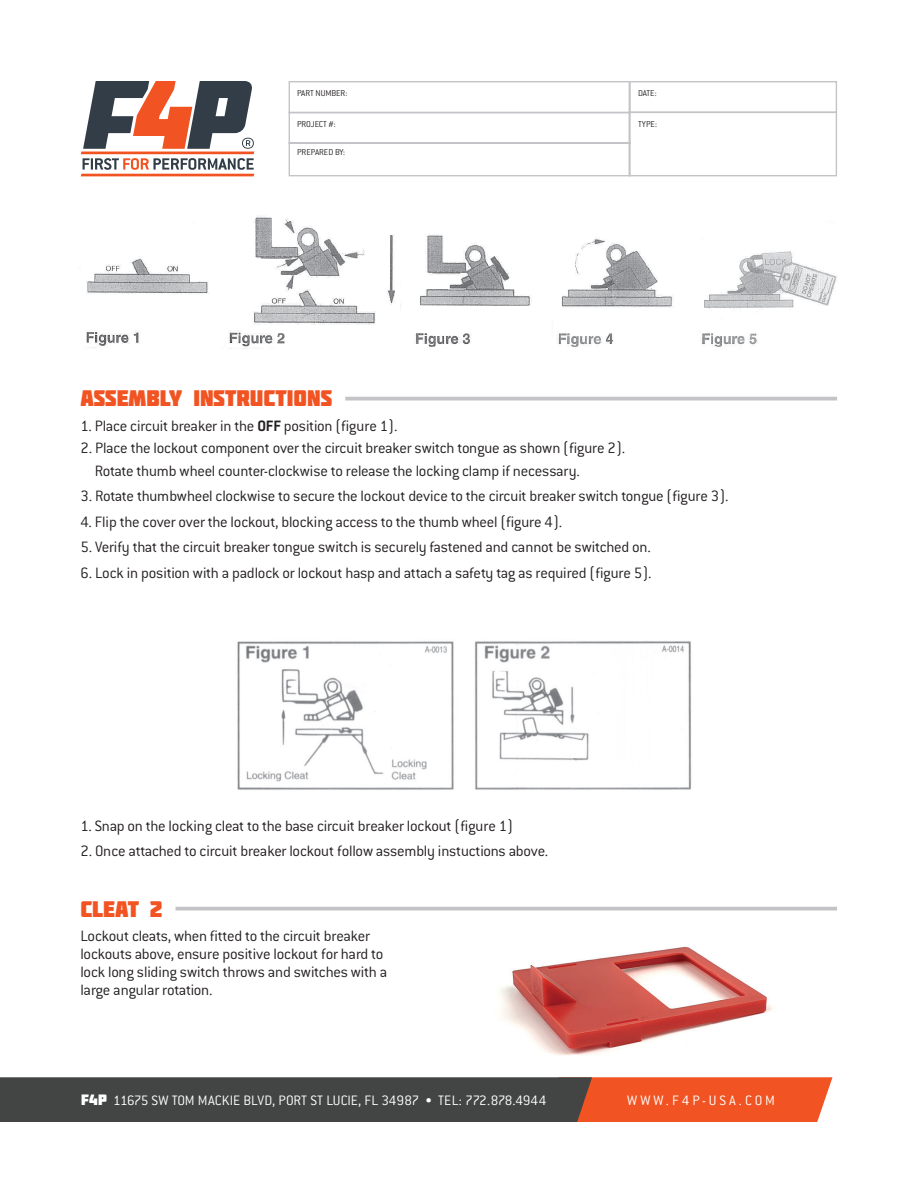
<style>
.page{position:relative;width:918px;height:1188px;background:#fff}
.page>*{position:absolute;margin:0;border:0;box-sizing:border-box;transform-origin:0 0}
.t1{font:22.5px "Molot";color:#f15422}
.t2{font:300 16.5px/18px "Conduit ITC";letter-spacing:-.015em;color:#231f20}
.t3{font:300 15px "Conduit ITC";color:#fff}
.t4{font:300 15px "Conduit ITC";letter-spacing:.2em;color:#fff}
.t5{font:300 9.3px "Conduit ITC";letter-spacing:-.005em;color:#231f20}
.s1{font-weight:700}
.s2{font-family:"Molot";font-weight:400}
</style>
<div class="page">
<svg style="left:0;top:1077px;width:833px;height:45px;background:#774c3d"></svg>
<svg style="left:288px;top:81px;width:550px;height:96px"></svg>
<div style="left:629px;top:112px;width:208px;height:64px;border:1px solid #c4c3c7"></div>
<svg style="left:81px;top:81px;width:173px;height:95px"></svg>
<hr style="left:345px;top:397px;width:492px;height:3px;background:#c4c3c7">
<hr style="left:176px;top:907px;width:661px;height:3px;background:#c4c3c7">
<img style="left:499px;top:946px;width:274px;height:109px">
<img style="left:86px;top:215px;width:751px;height:134px">
<img style="left:237px;top:641px;width:454px;height:149px">
<p class="t5" style="left:297px;top:88px;width:52px">PART NUMBER:</p>
<p class="t5" style="left:638px;top:88px;width:20px">DATE:</p>
<p class="t5" style="left:297px;top:119px;width:40px">PROJECT #:</p>
<p class="t5" style="left:638px;top:119px;width:20px">TYPE:</p>
<p class="t5" style="left:297px;top:147px;width:49px">PREPARED BY:</p>
<p class="t1" style="left:80px;top:385px;width:253px">ASSEMBLY INSTRUCTIONS</p>
<p class="t2" style="left:80px;top:416px;width:319px">1. Place circuit breaker in the <span class="s1">OFF</span> position (figure 1).</p>
<p class="t2" style="left:95px;top:437px;width:532px;line-height:22.5px;text-indent:-14px">2. Place the lockout component over the circuit breaker switch tongue as shown (figure 2).<br>Rotate thumb wheel counter-clockwise to release the locking clamp if necessary.</p>
<p class="t2" style="left:80px;top:487px;width:650px">3. Rotate thumbwheel clockwise to secure the lockout device to the circuit breaker switch tongue (figure 3).</p>
<p class="t2" style="left:80px;top:512px;width:483px">4. Flip the cover over the lockout, blocking access to the thumb wheel (figure 4).</p>
<p class="t2" style="left:80px;top:538px;width:572px">5. Verify that the circuit breaker tongue switch is securely fastened and cannot be switched on.</p>
<p class="t2" style="left:80px;top:563px;width:573px">6. Lock in position with a padlock or lockout hasp and attach a safety tag as required (figure 5).</p>
<p class="t2" style="left:80px;top:817px;width:434px">1. Snap on the locking cleat to the base circuit breaker lockout (figure 1)</p>
<p class="t2" style="left:80px;top:842px;width:469px">2. Once attached to circuit breaker lockout follow assembly instuctions above.</p>
<p class="t1" style="left:80px;top:895px;width:83px">CLEAT 2</p>
<p class="t2" style="left:80px;top:927px;width:308px">Lockout cleats, when fitted to the circuit breaker lockouts above, ensure positive lockout for hard to lock long sliding switch throws and switches with a large angular rotation.</p>
<p class="t3" style="left:81px;top:1092px;width:467px"><span class="s2">F4P</span> 11675 SW TOM MACKIE BLVD, PORT ST LUCIE, FL 34987 • TEL: 772.878.4944</p>
<p class="t4" style="left:627px;top:1092px;width:149px">WWW.F4P-USA.COM</p>
</div>
